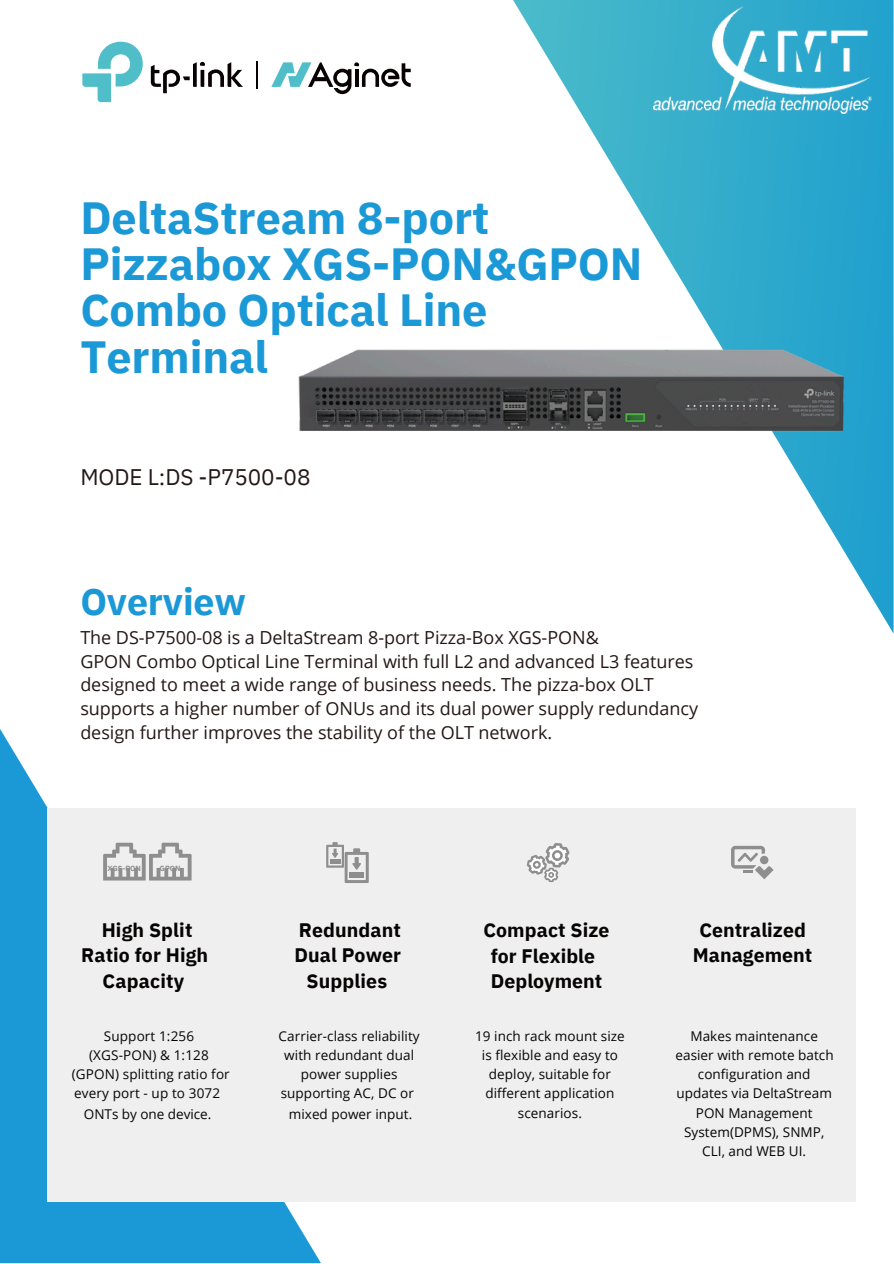
<style>
.page{position:relative;width:894px;height:1264px;background:#fff}
.page>*{position:absolute;margin:0;border:0;box-sizing:border-box;transform-origin:0 0}
.t1{font:700 45px/46.2px "IBM Plex Sans";letter-spacing:-.005em;color:#1b98d6}
.t2{font:700 37.5px "IBM Plex Sans";letter-spacing:-.005em;color:#1b98d6}
.t3{font:22.5px "IBM Plex Sans";letter-spacing:-.005em;color:#231815}
.t4{font:700 19.5px/24.8px "IBM Plex Sans";letter-spacing:.005em;color:#060303;text-align:center}
.t5{font:18px/23.7px "Open Sans";letter-spacing:-.005em;color:#231815}
.t6{font:13.5px/19.2px "Open Sans";letter-spacing:.005em;color:#060303;text-align:center}
.t7{font:700 7.5px "IBM Plex Sans";letter-spacing:-.005em;color:#8e8e8e}
</style>
<div class="page">
<svg style="left:151px;top:62px;width:92px;height:31px"></svg>
<svg style="left:82px;top:42px;width:61px;height:60px"></svg>
<svg style="left:256px;top:61px;width:1px;height:27px"></svg>
<svg style="left:271px;top:62px;width:139px;height:32px"></svg>
<svg style="left:513px;top:0;width:380px;height:633px"></svg>
<svg style="left:0;top:729px;width:321px;height:533px;fill:#1b98d6"></svg>
<div style="left:47px;top:808px;width:808px;height:393px;background:#efefef"></div>
<svg style="left:731px;top:845px;width:42px;height:34px"></svg>
<svg style="left:103px;top:842px;width:88px;height:38px"></svg>
<svg style="left:527px;top:843px;width:42px;height:39px"></svg>
<svg style="left:326px;top:842px;width:42px;height:41px"></svg>
<img style="left:298px;top:151px;width:595px;height:425px">
<img style="left:653px;top:7px;width:218px;height:107px">
<h4 class="t1" style="left:80px;top:194px;width:563px">DeltaStream 8-port<br>Pizzabox XGS-PON&amp;GPON<br>Combo Optical Line<br>Terminal</h4>
<h4 class="t3" style="left:80px;top:461px;width:232px">MODE L:DS -P7500-08</h4>
<h4 class="t2" style="left:80px;top:577px;width:167px">Overview</h4>
<h6 class="t5" style="left:80px;top:625px;width:619px">The DS-P7500-08 is a DeltaStream 8-port Pizza-Box XGS-PON&amp;<br>GPON Combo Optical Line Terminal with full L2 and advanced L3 features designed to meet a wide range of business needs. The pizza-box OLT supports a higher number of ONUs and its dual power supply redundancy design further improves the stability of the OLT network.</h6>
<h6 class="t7" style="left:107px;top:863px;width:35px">XGS-PON</h6>
<h6 class="t7" style="left:160px;top:863px;width:22px">GPON</h6>
<p class="t4" style="left:81px;top:917px;width:128px">High Split<br>Ratio for High</p>
<p class="t4" style="left:103px;top:968px;width:83px">Capacity</p>
<p class="t6" style="left:72px;top:1026px;width:159px">Support 1:256 (XGS-PON) &amp; 1:128 (GPON) splitting ratio for every port - up to 3072</p>
<p class="t6" style="left:84px;top:1104px;width:129px">ONTs by one device.</p>
<p class="t4" style="left:294px;top:917px;width:108px;text-align:left">Redundant<br>Dual Power</p>
<h1 class="t4" style="left:306px;top:968px;width:82px">Supplies</h1>
<p class="t6" style="left:278px;top:1026px;width:143px">Carrier-class reliability with redundant dual power supplies supporting AC, DC or</p>
<h4 class="t6" style="left:289px;top:1104px;width:125px">mixed power input.</h4>
<h3 class="t4" style="left:483px;top:917px;width:128px">Compact Size</h3>
<h2 class="t4" style="left:490px;top:943px;width:113px;text-align:left">for Flexible<br>Deployment</h2>
<h5 class="t4" style="left:692px;top:917px;width:121px">Centralized<br>Management</h5>
<h4 class="t6" style="left:475px;top:1026px;width:151px">19 inch rack mount size is flexible and easy to deploy, suitable for different application scenarios.</h4>
<h6 class="t6" style="left:675px;top:1026px;width:160px">Makes maintenance easier with remote batch configuration and updates via DeltaStream<br>PON Management<br>System(DPMS), SNMP,<br>CLI, and WEB UI.</h6>
</div>
